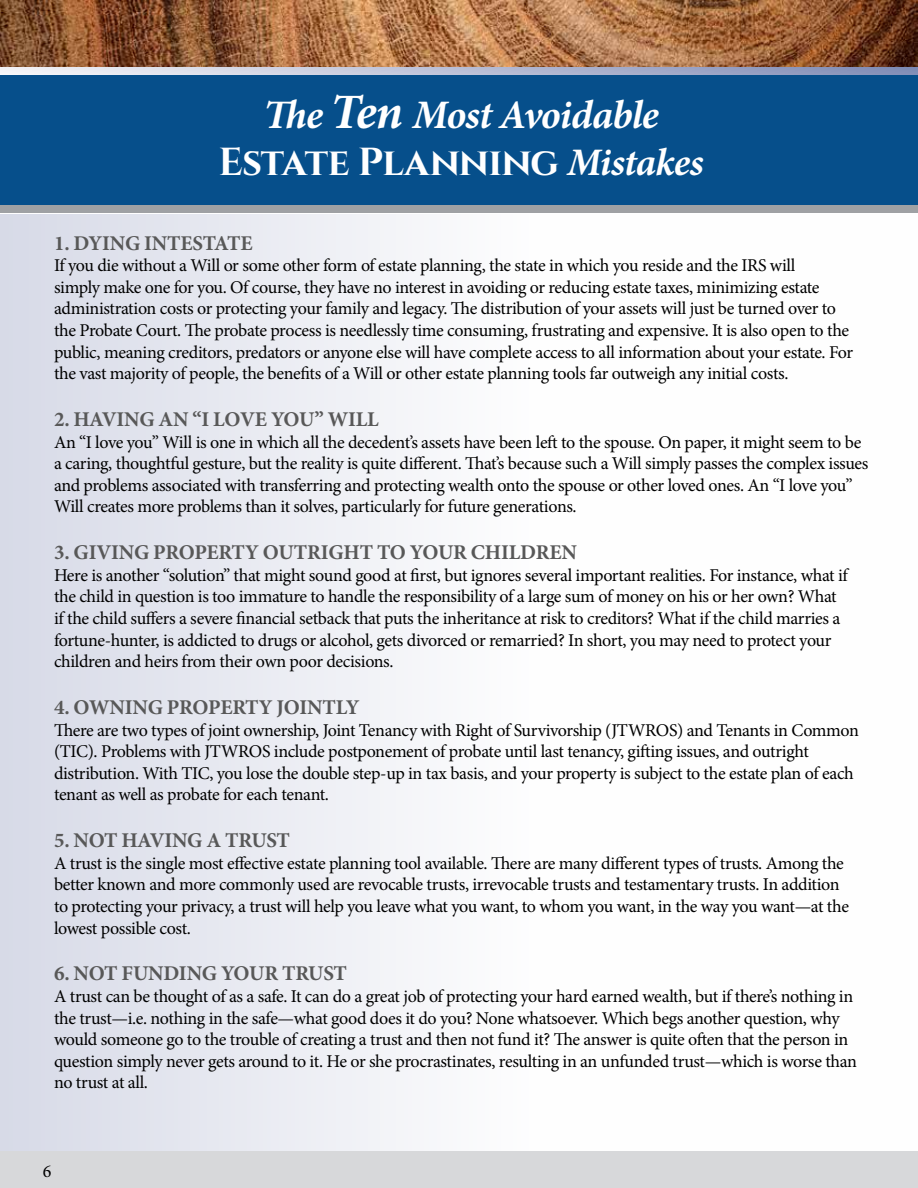
<style>
.page{position:relative;width:918px;height:1188px;background:#fff}
.page>*{position:absolute;margin:0;border:0;box-sizing:border-box;transform-origin:0 0}
.t1{font:italic 700 40.5px "Minion Pro";letter-spacing:-.02em;color:#fff}
.t2{font:700 39px "Cinzel";letter-spacing:-.02em;color:#fff}
.t3{font:700 21px "Minion Pro";letter-spacing:-.01em;color:#585858}
.t4{font:18px/21.6px "Minion Pro";letter-spacing:-.025em;color:#000}
.s1{font-size:49.5px}
.s2{font-family:"Minion Pro";font-style:italic}
</style>
<div class="page">
<div style="left:0;top:1151px;width:918px;height:37px;background:#d7d8da"></div>
<div style="left:0;top:214px;width:918px;height:937px;background:linear-gradient(to right,#dde0eb,#fff)"></div>
<div style="left:0;top:69px;width:918px;height:136px;background:#064f8b"></div>
<div style="left:0;top:205px;width:918px;height:8px;background:#9fa1a4"></div>
<img style="left:0;top:0;width:918px;height:67px">
<svg style="left:0;top:67px;width:918px;height:8px;background:#bbc0d6"></svg>
<h1 class="t1" style="left:263px;top:87px;width:397px">The <span class="s1">Ten</span> Most Avoidable</h1>
<h2 class="t2" style="left:219px;top:138px;width:487px">Estate Planning <span class="s2">Mistakes</span></h2>
<p class="t3" style="left:54px;top:228px;width:200px">1. DYING INTESTATE</p>
<p class="t4" style="left:54px;top:255px;width:801px">If you die without a Will or some other form of estate planning, the state in which you reside and the IRS will<br>simply make one for you. Of course, they have no interest in avoiding or reducing estate taxes, minimizing estate administration costs or protecting your family and legacy. The distribution of your assets will just be turned over to the Probate Court. The probate process is needlessly time consuming, frustrating and expensive. It is also open to the public, meaning creditors, predators or anyone else will have complete access to all information about your estate. For the vast majority of people, the benefits of a Will or other estate planning tools far outweigh any initial costs.</p>
<p class="t3" style="left:54px;top:405px;width:326px">2. HAVING AN “I LOVE YOU” WILL</p>
<p class="t4" style="left:54px;top:431px;width:816px">An “I love you” Will is one in which all the decedent’s assets have been left to the spouse. On paper, it might seem to be a caring, thoughtful gesture, but the reality is quite different. That’s because such a Will simply passes the complex issues and problems associated with transferring and protecting wealth onto the spouse or other loved ones. An “I love you” Will creates more problems than it solves, particularly for future generations.</p>
<p class="t3" style="left:54px;top:538px;width:524px">3. GIVING PROPERTY OUTRIGHT TO YOUR CHILDREN</p>
<p class="t4" style="left:54px;top:564px;width:795px">Here is another “solution” that might sound good at first, but ignores several important realities. For instance, what if the child in question is too immature to handle the responsibility of a large sum of money on his or her own? What if the child suffers a severe financial setback that puts the inheritance at risk to creditors? What if the child marries a fortune-hunter, is addicted to drugs or alcohol, gets divorced or remarried? In short, you may need to protect your children and heirs from their own poor decisions.</p>
<p class="t3" style="left:54px;top:693px;width:307px">4. OWNING PROPERTY JOINTLY</p>
<p class="t4" style="left:54px;top:719px;width:807px">There are two types of joint ownership, Joint Tenancy with Right of Survivorship (JTWROS) and Tenants in Common (TIC). Problems with JTWROS include postponement of probate until last tenancy, gifting issues, and outright distribution. With TIC, you lose the double step-up in tax basis, and your property is subject to the estate plan of each tenant as well as probate for each tenant.</p>
<p class="t3" style="left:54px;top:826px;width:238px">5. NOT HAVING A TRUST</p>
<p class="t4" style="left:54px;top:852px;width:797px">A trust is the single most effective estate planning tool available. There are many different types of trusts. Among the better known and more commonly used are revocable trusts, irrevocable trusts and testamentary trusts. In addition to protecting your privacy, a trust will help you leave what you want, to whom you want, in the way you want—at the lowest possible cost.</p>
<p class="t3" style="left:54px;top:959px;width:294px">6. NOT FUNDING YOUR TRUST</p>
<p class="t4" style="left:54px;top:986px;width:805px">A trust can be thought of as a safe. It can do a great job of protecting your hard earned wealth, but if there’s nothing in the trust—i.e. nothing in the safe—what good does it do you? None whatsoever. Which begs another question, why would someone go to the trouble of creating a trust and then not fund it? The answer is quite often that the person in question simply never gets around to it. He or she procrastinates, resulting in an unfunded trust—which is worse than no trust at all.</p>
<p class="t4" style="left:43px;top:1161px;width:10px">6</p>
</div>
